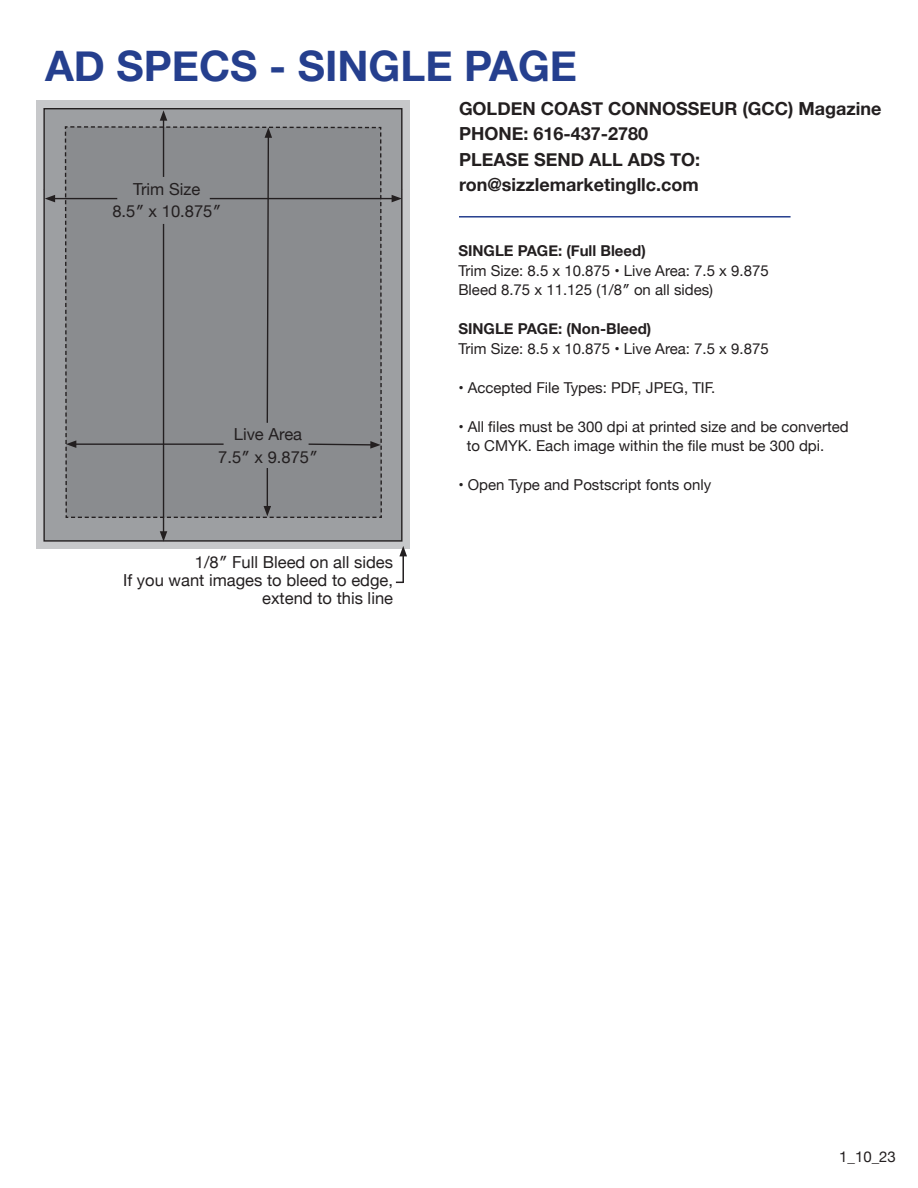
<style>
.page{position:relative;width:918px;height:1188px;background:#fff}
.page>*{position:absolute;margin:0;border:0;box-sizing:border-box;transform-origin:0 0}
.t1{font:700 42px "Helvetica Neue";color:#253f8e}
.t2{font:700 18px "Helvetica Neue";color:#231f20}
.t3{font:16.5px/18px "Helvetica Neue";color:#231f20;text-align:right}
.t4{font:15px "Helvetica Neue";color:#231f20}
.t5{font:700 15px "Helvetica Neue";color:#231f20}
</style>
<div class="page">
<div style="left:37px;top:100px;width:373px;height:449px;background:#c7c8ca"></div>
<hr style="left:459px;top:216px;width:332px;height:2px;background:#253f8e">
<div style="left:44px;top:109px;width:358px;height:432px;background:#9d9fa2"></div>
<hr style="left:53px;top:198px;width:64px;height:1px;background:#231f20">
<svg style="left:43px;top:186px;width:12px;height:16px"></svg>
<hr style="left:210px;top:198px;width:184px;height:1px;background:#231f20">
<svg style="left:392px;top:186px;width:11px;height:16px"></svg>
<svg style="left:64px;top:108px;width:319px;height:410px;background:#888a8d"></svg>
<hr style="left:163px;top:224px;width:1px;height:310px;background:#231f20">
<svg style="left:160px;top:531px;width:7px;height:11px"></svg>
<hr style="left:402px;top:554px;width:2px;height:29px;background:#231f20">
<svg style="left:399px;top:546px;width:8px;height:10px"></svg>
<p class="t1" style="left:45px;top:34px;width:534px">AD SPECS - SINGLE PAGE</p>
<p class="t2" style="left:459px;top:94px;width:424px">GOLDEN COAST CONNOSSEUR (GCC) Magazine</p>
<p class="t2" style="left:459px;top:120px;width:191px">PHONE: 616-437-2780</p>
<p class="t2" style="left:459px;top:145px;width:243px">PLEASE SEND ALL ADS TO:</p>
<p class="t2" style="left:459px;top:171px;width:241px">ron@sizzlemarketingllc.com</p>
<p class="t3" style="left:133px;top:181px;width:69px">Trim Size</p>
<p class="t3" style="left:112px;top:203px;width:110px">8.5″ x 10.875″</p>
<p class="t3" style="left:171px;top:181px;width:69px">Trim Size</p>
<p class="t3" style="left:234px;top:427px;width:70px">Live Area</p>
<p class="t3" style="left:218px;top:449px;width:101px">7.5″ x 9.875″</p>
<p class="t3" style="left:195px;top:554px;width:200px">1/8″ Full Bleed on all sides</p>
<p class="t3" style="left:123px;top:572px;width:271px">If you want images to bleed to edge, extend to this line</p>
<p class="t5" style="left:458px;top:239px;width:189px">SINGLE PAGE: (Full Bleed)</p>
<p class="t4" style="left:458px;top:259px;width:312px">Trim Size: 8.5 x 10.875 • Live Area: 7.5 x 9.875</p>
<p class="t4" style="left:458px;top:279px;width:256px">Bleed 8.75 x 11.125 (1/8″ on all sides)</p>
<p class="t5" style="left:458px;top:317px;width:195px">SINGLE PAGE: (Non-Bleed)</p>
<p class="t4" style="left:458px;top:337px;width:312px">Trim Size: 8.5 x 10.875 • Live Area: 7.5 x 9.875</p>
<p class="t4" style="left:458px;top:376px;width:258px">• Accepted File Types: PDF, JPEG, TIF.</p>
<p class="t4" style="left:458px;top:415px;width:392px">• All files must be 300 dpi at printed size and be converted</p>
<p class="t4" style="left:467px;top:435px;width:359px">to CMYK. Each image within the file must be 300 dpi.</p>
<p class="t4" style="left:458px;top:474px;width:255px">• Open Type and Postscript fonts only</p>
<p class="t4" style="left:839px;top:1145px;width:58px">1_10_23</p>
</div>
